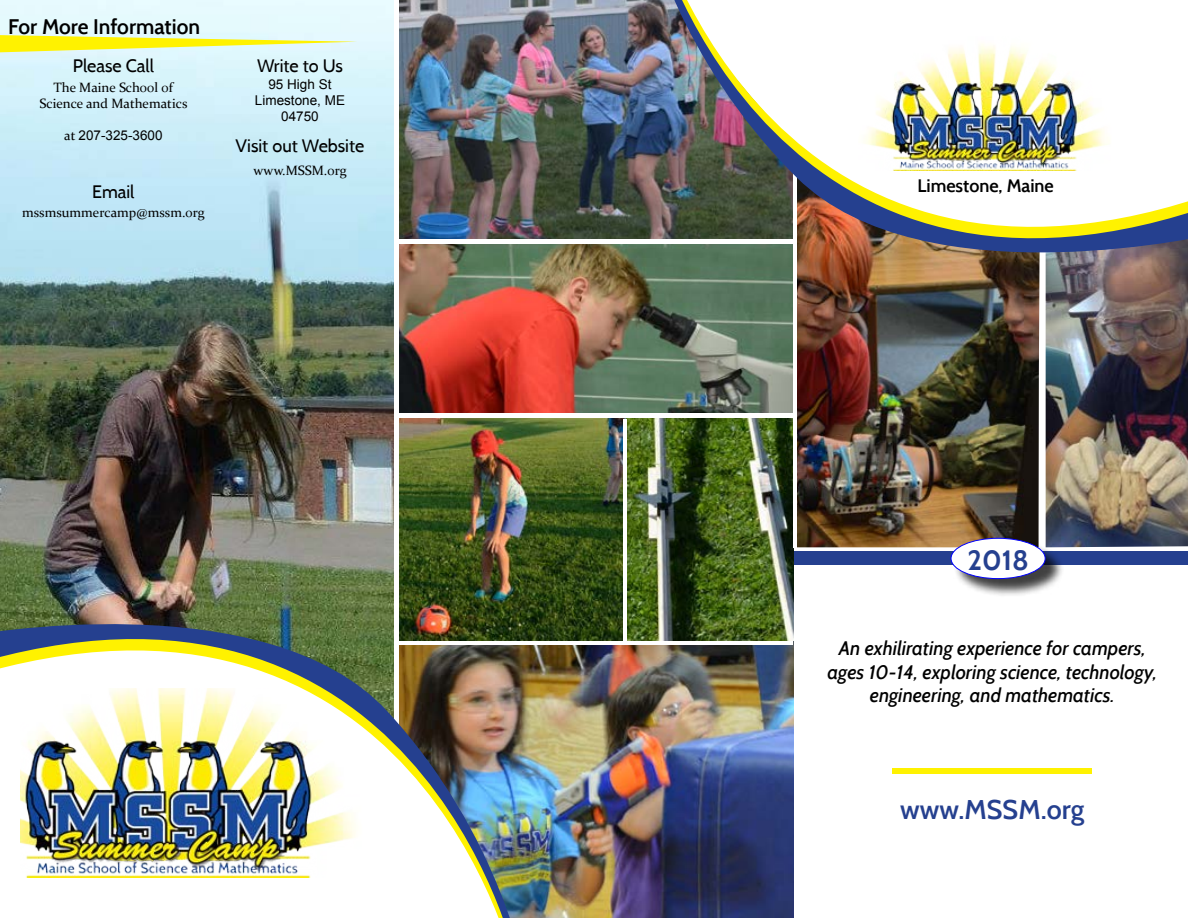
<style>
.page{position:relative;width:1188px;height:918px;background:#fff}
.page>*{position:absolute;margin:0;border:0;box-sizing:border-box;transform-origin:0 0}
.t1{font:700 27.9px "Cabin";color:#25408f}
.t2{font:600 27px "Cabin";color:#25408f}
.t3{font:600 21px "Cabin";color:#000}
.t4{font:italic 500 19.5px/23.4px "Cabin";color:#000;text-align:center}
.t5{font:18px "Cabin";color:#000}
.t6{font:600 18px "Cabin";color:#000}
.t7{font:13.5px/16.2px "Constantia";color:#000;text-align:center}
.t8{font:13.5px/16.2px "Arial";color:#000;text-align:center}
.s1{font-family:"Constantia"}
</style>
<div class="page">
<img style="left:797px;top:362px;width:242px;height:185px">
<img style="left:1046px;top:362px;width:142px;height:185px">
<div style="left:793px;top:552px;width:395px;height:13px;background:#25408f"></div>
<div style="left:893px;top:769px;width:199px;height:5px;background:#fff200"></div>
<div style="left:953px;top:540px;width:111px;height:57px;background:#000;opacity:.75"></div>
<div style="left:951px;top:538px;width:94px;height:41px;background:#fff;border-radius:50%"></div>
<div style="left:951px;top:538px;width:95px;height:41px;border:1px solid #00f;border-radius:50%"></div>
<img style="left:0;top:0;width:394px;height:529px">
<svg style="left:0;top:35px;width:357px;height:17px;background:#f0f47d"></svg>
<img style="left:399px;top:244px;width:394px;height:169px">
<img style="left:399px;top:418px;width:394px;height:500px">
<img style="left:399px;top:0;width:246px;height:239px">
<img style="left:526px;top:731px;width:16px;height:187px">
<hr style="left:397px;top:642px;width:396px;height:3px;background:#fff">
<hr style="left:623px;top:419px;width:4px;height:223px;background:#fff">
<img style="left:0;top:529px;width:526px;height:389px">
<img style="left:646px;top:0;width:542px;height:362px">
<p class="t3" style="left:8px;top:14px;width:193px">For More Information</p>
<p class="t5" style="left:73px;top:54px;width:83px">Please Call</p>
<p class="t7" style="left:40px;top:79px;width:149px">The Maine School of<br>Science and Mathematics</p>
<p class="t8" style="left:64px;top:128px;width:100px"><span class="s1">at</span> 207-325-3600</p>
<p class="t5" style="left:92px;top:181px;width:44px">Email</p>
<p class="t7" style="left:22px;top:204px;width:184px">mssmsummercamp@mssm.org</p>
<p class="t5" style="left:257px;top:54px;width:87px">Write to Us</p>
<p class="t8" style="left:255px;top:76px;width:92px">95 High St<br>Limestone, ME<br>04750</p>
<p class="t5" style="left:236px;top:135px;width:130px">Visit out Website</p>
<p class="t7" style="left:253px;top:161px;width:95px">www.MSSM.org</p>
<p class="t6" style="left:917px;top:175px;width:138px">Limestone, Maine</p>
<h1 class="t1" style="left:967px;top:544px;width:63px">2018</h1>
<p class="t4" style="left:828px;top:637px;width:331px">An exhilirating experience for campers, ages 10-14, exploring science, technology, engineering, and mathematics.</p>
<h2 class="t2" style="left:900px;top:793px;width:185px">www.MSSM.org</h2>
</div>
